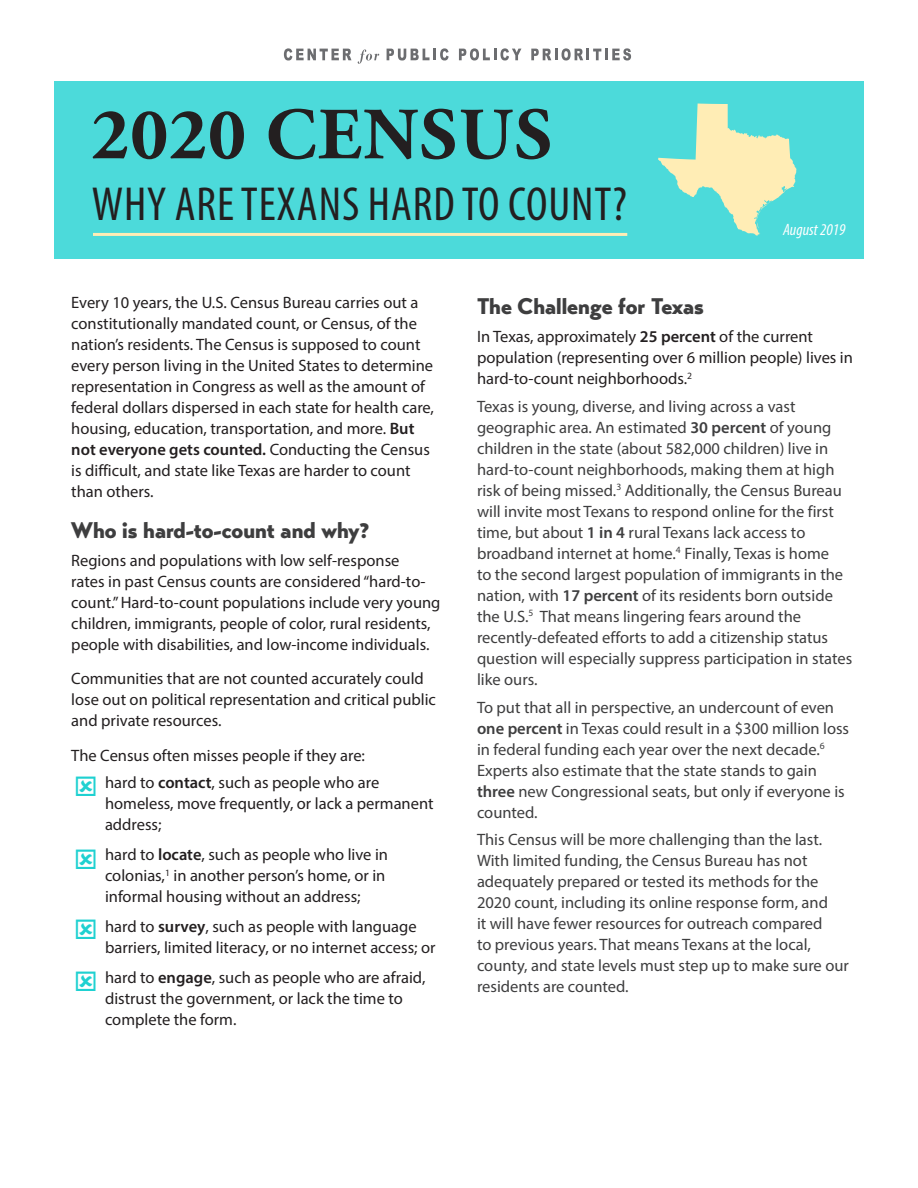
<style>
.page{position:relative;width:918px;height:1188px;background:#fff}
.page>*{position:absolute;margin:0;border:0;box-sizing:border-box;transform-origin:0 0}
.t1{font:700 73.35px "Adobe Garamond Pro";letter-spacing:.025em;color:#231f20}
.t2{font:condensed 48px "Myriad Pro";letter-spacing:.02em;color:#231f20}
.No_Spacing{font:900 22.5px "Transat";color:#3e3e3f}
.Body_Text{font:900 22.5px "Transat";color:#3e3e3f}
.No_Spacing-2{font:16.5px/21px "Myriad Pro";color:#3e3e3f}
.No_Spacing-3{font:16.5px/21px "Myriad Pro";color:#231f20}
.List_Paragraph{font:16.5px/21px "Myriad Pro";color:#231f20}
.Body_Text-2{font:italic condensed 16.5px "Myriad Pro";color:#fff}
.s1{font-weight:600}
</style>
<div class="page">
<div style="left:54px;top:81px;width:810px;height:177px;background:#4cdada"></div>
<svg style="left:284px;top:48px;width:67px;height:13px"></svg>
<svg style="left:358px;top:49px;width:21px;height:15px"></svg>
<svg style="left:387px;top:48px;width:62px;height:13px"></svg>
<svg style="left:459px;top:48px;width:62px;height:13px"></svg>
<svg style="left:531px;top:48px;width:100px;height:13px"></svg>
<hr style="left:93px;top:233px;width:534px;height:3px;background:#ffedb5">
<svg style="left:658px;top:104px;width:139px;height:132px"></svg>
<p class="t1" style="left:91px;top:92px;width:462px">2020 CENSUS</p>
<p class="t2" style="left:92px;top:175px;width:537px">WHY ARE TEXANS HARD TO COUNT?</p>
<p class="Body_Text-2" style="left:783px;top:219px;width:64px">August 2019</p>
<p class="No_Spacing-3" style="left:71px;top:292px;width:364px">Every 10 years, the U.S. Census Bureau carries out a constitutionally mandated count, or Census, of the nation’s residents. The Census is supposed to count every person living in the United States to determine representation in Congress as well as the amount of federal dollars dispersed in each state for health care, housing, education, transportation, and more. <span class="s1">But not everyone gets counted.</span> Conducting the Census is difficult, and state like Texas are harder to count than others.</p>
<p class="No_Spacing" style="left:71px;top:516px;width:300px">Who is hard-to-count and why?</p>
<p class="No_Spacing-3" style="left:71px;top:549px;width:371px">Regions and populations with low self-response<br>rates in past Census counts are considered “hard-to&shy;count.” Hard-to-count populations include very young children, immigrants, people of color, rural residents, people with disabilities, and low-income individuals.</p>
<p class="No_Spacing-3" style="left:71px;top:668px;width:366px">Communities that are not counted accurately could lose out on political representation and critical public and private resources.</p>
<p class="No_Spacing-3" style="left:71px;top:744px;width:295px">The Census often misses people if they are:</p>
<p class="List_Paragraph" style="left:105px;top:772px;width:330px">hard to <span class="s1">contact</span>, such as people who are homeless, move frequently, or lack a permanent address;</p>
<p class="List_Paragraph" style="left:105px;top:844px;width:285px">hard to <span class="s1">locate</span>, such as people who live in colonias,<sup>1</sup> in another person’s home, or in informal housing without an address;</p>
<p class="List_Paragraph" style="left:105px;top:916px;width:332px">hard to <span class="s1">survey</span>, such as people with language barriers, limited literacy, or no internet access; or</p>
<p class="List_Paragraph" style="left:105px;top:967px;width:322px">hard to <span class="s1">engage</span>, such as people who are afraid, distrust the government, or lack the time to complete the form.</p>
<p class="Body_Text" style="left:477px;top:293px;width:228px">The Challenge for Texas</p>
<p class="No_Spacing-3" style="left:477px;top:326px;width:378px">In Texas, approximately <span class="s1">25 percent</span> of the current population (representing over 6 million people) lives in hard-to-count neighborhoods.<sup>2</sup></p>
<p class="No_Spacing-2" style="left:477px;top:395px;width:377px">Texas is young, diverse, and living across a vast geographic area. An estimated <span class="s1">30 percent</span> of young children in the state (about 582,000 children) live in hard-to-count neighborhoods, making them at high risk of being missed.<sup>3</sup> Additionally, the Census Bureau will invite most Texans to respond online for the first time, but about <span class="s1">1 in 4</span> rural Texans lack access to broadband internet at home.<sup>4</sup> Finally, Texas is home<br>to the second largest population of immigrants in the nation, with <span class="s1">17 percent</span> of its residents born outside the U.S.<sup>5</sup> That means lingering fears around the recently-defeated efforts to add a citizenship status question will especially suppress participation in states like ours.</p>
<p class="No_Spacing-2" style="left:477px;top:696px;width:374px">To put that all in perspective, an undercount of even <span class="s1">one percent</span> in Texas could result in a $300 million loss in federal funding each year over the next decade.<sup>6<br></sup>Experts also estimate that the state stands to gain <span class="s1">three</span> new Congressional seats, but only if everyone is counted.</p>
<p class="No_Spacing-2" style="left:477px;top:829px;width:373px">This Census will be more challenging than the last.<br>With limited funding, the Census Bureau has not adequately prepared or tested its methods for the 2020 count, including its online response form, and<br>it will have fewer resources for outreach compared<br>to previous years. That means Texans at the local, county, and state levels must step up to make sure our residents are counted.</p>
</div>
